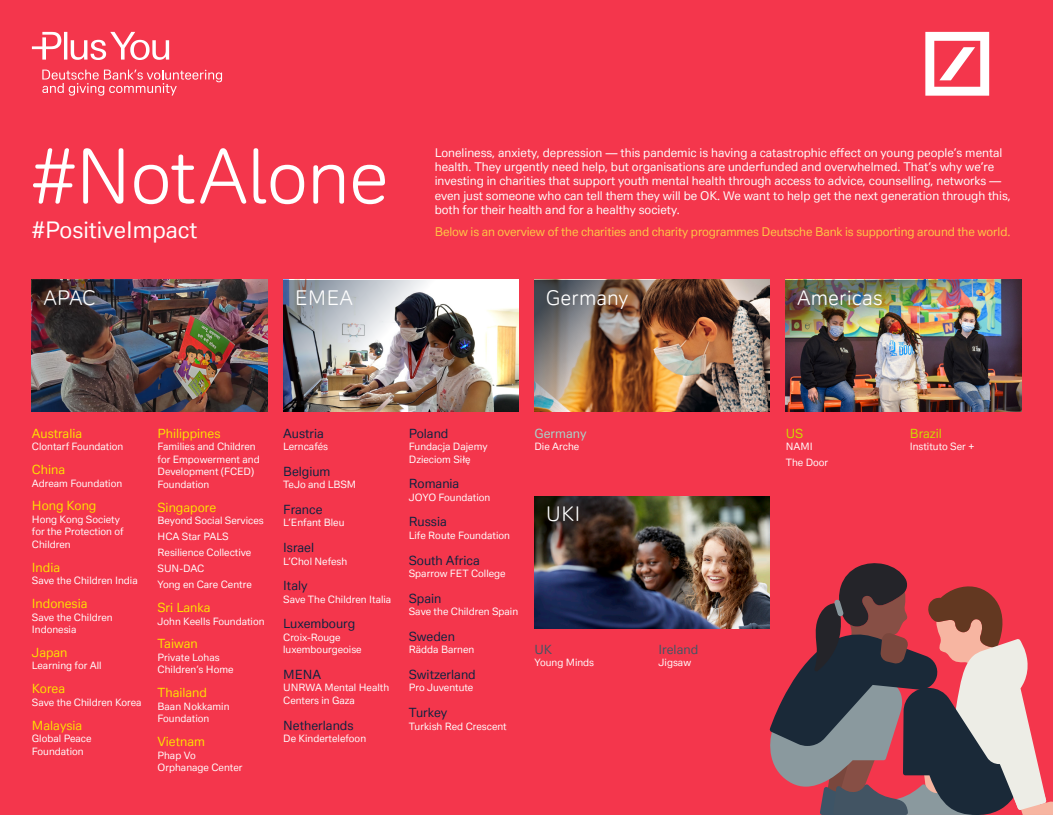
<style>
.page{position:relative;width:1053px;height:815px;background:#fff}
.page>*{position:absolute;margin:0;border:0;box-sizing:border-box;transform-origin:0 0}
.Display_title_font{font:74.12px "Deutsche Bank Display";letter-spacing:-.02em;color:#fff}
.PositiveImpact{font:22.5px "Deutsche Bank Text";color:#fff}
.identifier{font:20px "Deutsche Bank Display";color:#fff}
.County{font:12.5px "Deutsche Bank Text";color:#0c2340}
.County-2{font:12.5px "Deutsche Bank Text";color:#fce300}
.County-3{font:12.5px "Deutsche Bank Text";color:#425563}
.County-4{font:12.5px "Deutsche Bank Text";color:#cedc00}
.County-5{font:12.5px "Deutsche Bank Text";color:#a7d6cd}
.identifier-2{font:11.88px/14.4px "Deutsche Bank Text";color:#fff}
.identifier-3{font:11.88px "Deutsche Bank Text";letter-spacing:-.01em;color:#ffc845}
.charity_name{font:10px/12.5px "Deutsche Bank Text";color:#fff}
</style>
<div class="page">
<div style="left:0;top:0;width:1052px;height:815px;background:#f4364c"></div>
<svg style="left:769px;top:562px;width:283px;height:253px"></svg>
<img style="left:785px;top:280px;width:235px;height:132px">
<img style="left:534px;top:496px;width:235px;height:132px">
<img style="left:534px;top:280px;width:235px;height:132px">
<img style="left:283px;top:280px;width:235px;height:132px">
<img style="left:32px;top:280px;width:235px;height:132px">
<svg style="left:925px;top:32px;width:64px;height:64px"></svg>
<svg style="left:42px;top:70px;width:180px;height:26px"></svg>
<svg style="left:32px;top:32px;width:137px;height:28px"></svg>
<p class="Display_title_font" style="left:32px;top:130px;width:359px">#NotAlone</p>
<p class="identifier-2" style="left:434px;top:145px;width:577px">Loneliness, anxiety, depression — this pandemic is having a catastrophic effect on young people’s mental health. They urgently need help, but organisations are underfunded and overwhelmed. That’s why we’re investing in charities that support youth mental health through access to advice, counselling, networks — even just someone who can tell them they will be OK. We want to help get the next generation through this, both for their health and for a healthy society.</p>
<p class="identifier-3" style="left:434px;top:224px;width:577px">Below is an overview of the charities and charity programmes Deutsche Bank is supporting around the world.</p>
<p class="PositiveImpact" style="left:32px;top:215px;width:167px">#PositiveImpact</p>
<p class="identifier" style="left:43px;top:285px;width:54px">APAC</p>
<p class="identifier" style="left:295px;top:285px;width:60px">EMEA</p>
<p class="identifier" style="left:546px;top:285px;width:84px">Germany</p>
<p class="County-2" style="left:32px;top:425px;width:52px">Australia</p>
<p class="charity_name" style="left:32px;top:440px;width:93px">Clontarf Foundation</p>
<p class="County-2" style="left:32px;top:462px;width:35px">China</p>
<p class="charity_name" style="left:32px;top:476px;width:92px">Adream Foundation</p>
<p class="County-2" style="left:32px;top:498px;width:66px">Hong Kong</p>
<p class="charity_name" style="left:32px;top:513px;width:93px">Hong Kong Society for the Protection of<br>Children</p>
<p class="County-2" style="left:32px;top:559px;width:30px">India</p>
<p class="charity_name" style="left:32px;top:574px;width:107px">Save the Children India</p>
<p class="County-2" style="left:32px;top:596px;width:57px">Indonesia</p>
<p class="charity_name" style="left:32px;top:611px;width:82px">Save the Children<br>Indonesia</p>
<p class="County-2" style="left:32px;top:645px;width:37px">Japan</p>
<p class="charity_name" style="left:32px;top:659px;width:71px">Learning for All</p>
<p class="County-2" style="left:32px;top:681px;width:35px">Korea</p>
<p class="charity_name" style="left:32px;top:696px;width:111px">Save the Children Korea</p>
<p class="County-2" style="left:32px;top:717px;width:52px">Malaysia</p>
<p class="charity_name" style="left:32px;top:732px;width:61px">Global Peace<br>Foundation</p>
<p class="County-2" style="left:157px;top:425px;width:64px">Philippines</p>
<p class="charity_name" style="left:157px;top:440px;width:104px">Families and Children for Empowerment and<br>Development (FCED)<br>Foundation</p>
<p class="County-2" style="left:157px;top:499px;width:60px">Singapore</p>
<p class="charity_name" style="left:157px;top:514px;width:108px">Beyond Social Services</p>
<p class="charity_name" style="left:157px;top:530px;width:73px">HCA Star PALS</p>
<p class="charity_name" style="left:157px;top:546px;width:95px">Resilience Collective</p>
<p class="charity_name" style="left:157px;top:562px;width:48px">SUN-DAC</p>
<p class="charity_name" style="left:157px;top:578px;width:96px">Yong en Care Centre</p>
<p class="County-2" style="left:157px;top:600px;width:54px">Sri Lanka</p>
<p class="charity_name" style="left:157px;top:614px;width:108px">John Keells Foundation</p>
<p class="County-2" style="left:157px;top:636px;width:42px">Taiwan</p>
<p class="charity_name" style="left:157px;top:651px;width:78px">Private Lohas<br>Children’s Home</p>
<p class="County-2" style="left:157px;top:685px;width:51px">Thailand</p>
<p class="charity_name" style="left:157px;top:700px;width:73px">Baan Nokkamin<br>Foundation</p>
<p class="County-2" style="left:157px;top:734px;width:49px">Vietnam</p>
<p class="charity_name" style="left:157px;top:749px;width:86px">Phap Vo<br>Orphanage Center</p>
<p class="County" style="left:283px;top:425px;width:42px">Austria</p>
<p class="charity_name" style="left:283px;top:440px;width:46px">Lerncafés</p>
<p class="County" style="left:283px;top:463px;width:49px">Belgium</p>
<p class="charity_name" style="left:283px;top:478px;width:75px">TeJo and LBSM</p>
<p class="County" style="left:283px;top:501px;width:41px">France</p>
<p class="charity_name" style="left:283px;top:516px;width:63px">L’Enfant Bleu</p>
<p class="County" style="left:283px;top:540px;width:32px">Israel</p>
<p class="charity_name" style="left:283px;top:554px;width:66px">L’Chol Nefesh</p>
<p class="County" style="left:283px;top:578px;width:26px">Italy</p>
<p class="charity_name" style="left:283px;top:593px;width:110px">Save The Children Italia</p>
<p class="County" style="left:283px;top:616px;width:74px">Luxembourg</p>
<p class="charity_name" style="left:283px;top:631px;width:80px">Croix-Rouge luxembourgeoise</p>
<p class="County" style="left:283px;top:667px;width:40px">MENA</p>
<p class="charity_name" style="left:283px;top:681px;width:108px">UNRWA Mental Health<br>Centers in Gaza</p>
<p class="County" style="left:283px;top:717px;width:72px">Netherlands</p>
<p class="charity_name" style="left:283px;top:732px;width:84px">De Kindertelefoon</p>
<p class="County" style="left:409px;top:425px;width:41px">Poland</p>
<p class="charity_name" style="left:409px;top:440px;width:80px">Fundacja Dajemy<br>Dzieciom Siłę</p>
<p class="County" style="left:409px;top:476px;width:52px">Romania</p>
<p class="charity_name" style="left:409px;top:491px;width:83px">JOYO Foundation</p>
<p class="County" style="left:409px;top:514px;width:39px">Russia</p>
<p class="charity_name" style="left:409px;top:529px;width:103px">Life Route Foundation</p>
<p class="County" style="left:409px;top:552px;width:73px">South Africa</p>
<p class="charity_name" style="left:409px;top:567px;width:98px">Sparrow FET College</p>
<p class="County" style="left:409px;top:590px;width:34px">Spain</p>
<p class="charity_name" style="left:409px;top:605px;width:111px">Save the Children Spain</p>
<p class="County" style="left:409px;top:628px;width:48px">Sweden</p>
<p class="charity_name" style="left:409px;top:643px;width:67px">Rädda Barnen</p>
<p class="County" style="left:409px;top:667px;width:68px">Switzerland</p>
<p class="charity_name" style="left:409px;top:681px;width:66px">Pro Juventute</p>
<p class="County" style="left:409px;top:705px;width:40px">Turkey</p>
<p class="charity_name" style="left:409px;top:720px;width:99px">Turkish Red Crescent</p>
<p class="County-5" style="left:534px;top:425px;width:54px">Germany</p>
<p class="charity_name" style="left:534px;top:440px;width:46px">Die Arche</p>
<p class="identifier" style="left:546px;top:501px;width:36px">UKI</p>
<p class="County-3" style="left:534px;top:641px;width:19px">UK</p>
<p class="charity_name" style="left:534px;top:656px;width:61px">Young Minds</p>
<p class="County-3" style="left:658px;top:641px;width:41px">Ireland</p>
<p class="charity_name" style="left:658px;top:656px;width:34px">Jigsaw</p>
<p class="identifier" style="left:797px;top:285px;width:87px">Americas</p>
<p class="County-4" style="left:785px;top:425px;width:19px">US</p>
<p class="charity_name" style="left:785px;top:440px;width:28px">NAMI</p>
<p class="charity_name" style="left:785px;top:456px;width:44px">The Door</p>
<p class="County-4" style="left:909px;top:425px;width:34px">Brazil</p>
<p class="charity_name" style="left:909px;top:440px;width:66px">Instituto Ser +</p>
</div>
